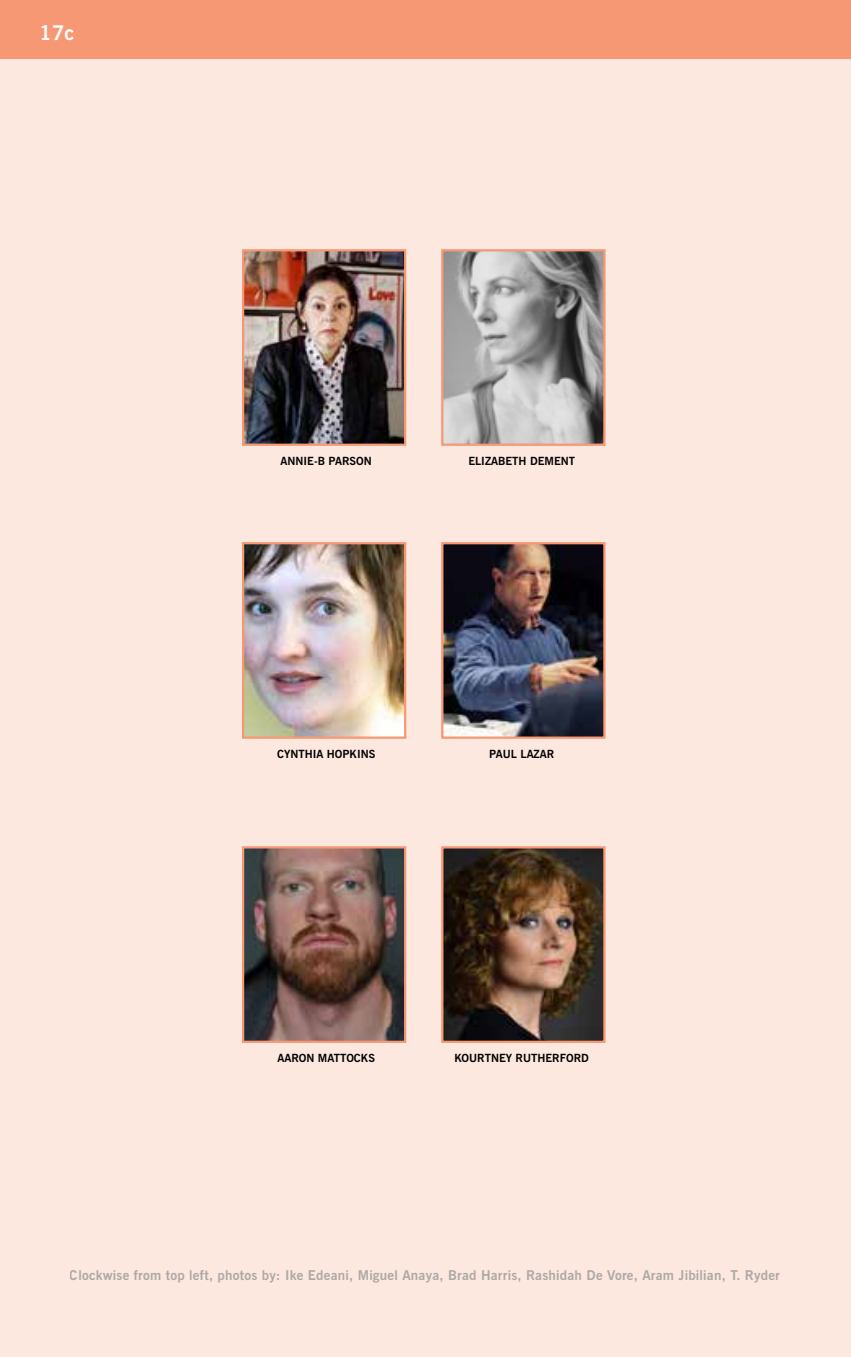
<style>
.page{position:relative;width:851px;height:1357px;background:#fff}
.page>*{position:absolute;margin:0;border:0;box-sizing:border-box;transform-origin:0 0}
.t1{font:700 20.25px "News Gothic BT";color:#fff}
.t2{font:700 13.5px "News Gothic BT";letter-spacing:.015em;color:#8c8c8c}
.t3{font:700 11.25px "News Gothic BT";color:#000}
</style>
<div class="page">
<div style="left:0;top:59px;width:850px;height:1298px;background:#fde8e0"></div>
<div style="left:0;top:0;width:850px;height:59px;background:#f79874"></div>
<img style="left:245px;top:252px;width:158px;height:191px">
<div style="left:242px;top:249px;width:164px;height:197px;border:2px solid #f79874"></div>
<img style="left:245px;top:545px;width:158px;height:191px">
<div style="left:242px;top:542px;width:164px;height:197px;border:2px solid #f79874"></div>
<img style="left:245px;top:849px;width:158px;height:191px">
<div style="left:242px;top:846px;width:164px;height:197px;border:2px solid #f79874"></div>
<img style="left:444px;top:252px;width:158px;height:191px">
<div style="left:441px;top:249px;width:164px;height:197px;border:2px solid #f79874"></div>
<img style="left:444px;top:545px;width:158px;height:191px">
<div style="left:441px;top:542px;width:164px;height:197px;border:2px solid #f79874"></div>
<img style="left:444px;top:849px;width:158px;height:191px">
<div style="left:441px;top:846px;width:164px;height:197px;border:2px solid #f79874"></div>
<h1 class="t1" style="left:40px;top:20px;width:36px">17c</h1>
<p class="t3" style="left:280px;top:454px;width:93px">ANNIE-B PARSON</p>
<p class="t3" style="left:468px;top:454px;width:108px">ELIZABETH DEMENT</p>
<p class="t3" style="left:277px;top:747px;width:100px">CYNTHIA HOPKINS</p>
<p class="t3" style="left:489px;top:747px;width:66px">PAUL LAZAR</p>
<p class="t3" style="left:277px;top:1051px;width:99px">AARON MATTOCKS</p>
<p class="t3" style="left:454px;top:1051px;width:136px">KOURTNEY RUTHERFORD</p>
<p class="t2" style="left:70px;top:1267px;width:711px">Clockwise from top left, photos by: Ike Edeani, Miguel Anaya, Brad Harris, Rashidah De Vore, Aram Jibilian, T. Ryder</p>
</div>
